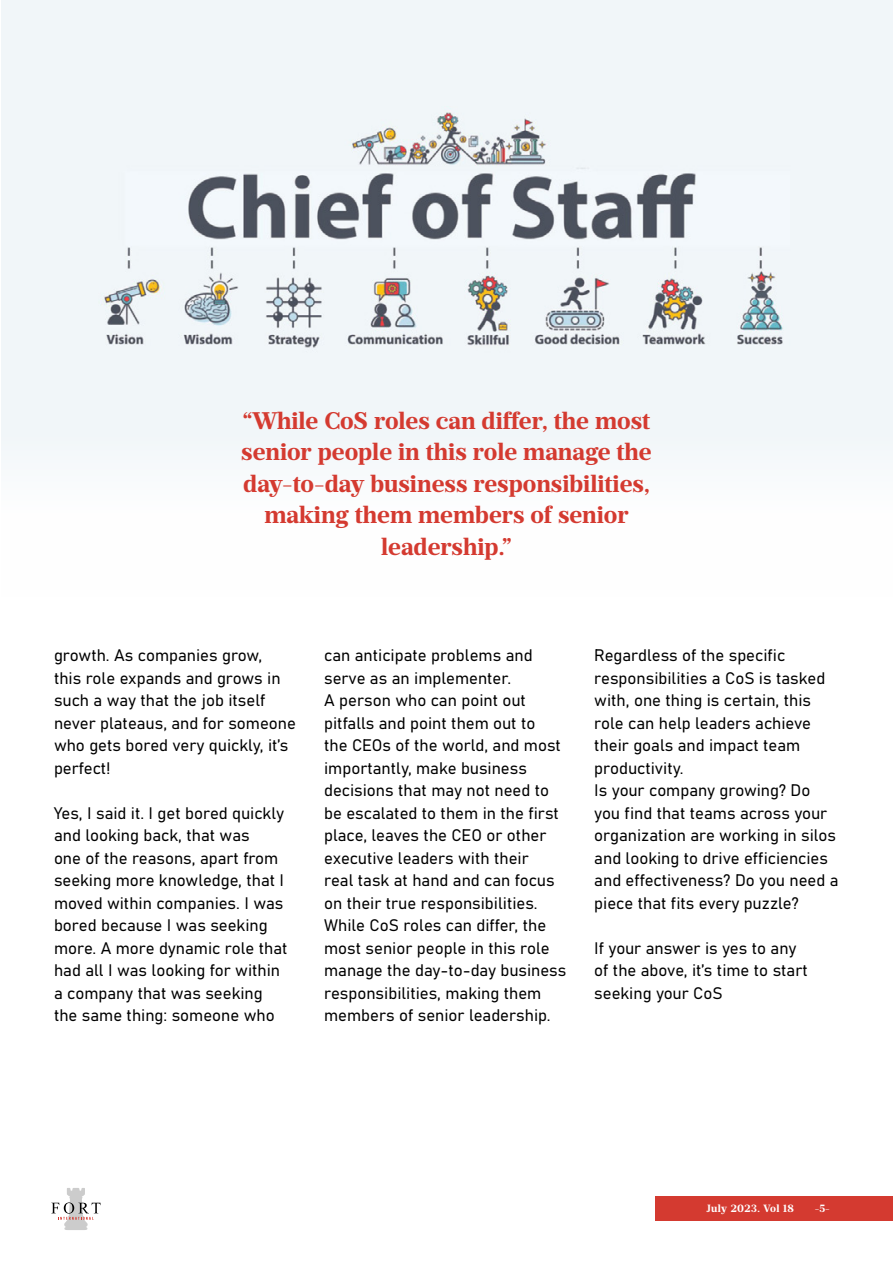
<style>
.page{position:relative;width:893px;height:1263px;background:#fff}
.page>*{position:absolute;margin:0;border:0;box-sizing:border-box;transform-origin:0 0}
.t1{font:700 24px/31.5px "Prumo Text W00";color:#d43a30;text-align:center}
.t2{font:16.5px/22.5px "Bahnschrift";color:#000}
.t3{font:700 10.5px "Prumo Text";letter-spacing:.04em;color:#fff}
</style>
<div class="page">
<div style="left:655px;top:1196px;width:238px;height:25px;background:#d43a30"></div>
<svg style="left:51px;top:1188px;width:50px;height:42px"></svg>
<div style="left:1px;top:1px;width:891px;height:596px;background:linear-gradient(to right,#f5f9fb,#f5f9fb)"></div>
<img style="left:33px;top:107px;width:830px;height:251px">
<h1 class="t1" style="left:241px;top:405px;width:412px">“While CoS roles can differ, the most senior people in this role manage the day-to-day business responsibilities, making them members of senior leadership.”</h1>
<p class="t2" style="left:54px;top:643px;width:243px">growth. As companies grow,<br>this role expands and grows in such a way that the job itself never plateaus, and for someone who gets bored very quickly, it’s perfect!</p>
<p class="t2" style="left:54px;top:800px;width:235px">Yes, I said it. I get bored quickly and looking back, that was<br>one of the reasons, apart from seeking more knowledge, that I moved within companies. I was bored because I was seeking more. A more dynamic role that had all I was looking for within a company that was seeking the same thing: someone who</p>
<p class="t2" style="left:324px;top:643px;width:244px">can anticipate problems and serve as an implementer.<br>A person who can point out pitfalls and point them out to<br>the CEOs of the world, and most importantly, make business decisions that may not need to be escalated to them in the first place, leaves the CEO or other executive leaders with their<br>real task at hand and can focus on their true responsibilities.<br>While CoS roles can differ, the most senior people in this role manage the day-to-day business responsibilities, making them members of senior leadership.</p>
<p class="t2" style="left:594px;top:643px;width:246px">Regardless of the specific responsibilities a CoS is tasked with, one thing is certain, this role can help leaders achieve their goals and impact team productivity.<br>Is your company growing? Do you find that teams across your organization are working in silos and looking to drive efficiencies and effectiveness? Do you need a piece that fits every puzzle?</p>
<p class="t2" style="left:594px;top:936px;width:215px">If your answer is yes to any of the above, it’s time to start seeking your CoS</p>
<p class="t3" style="left:707px;top:1202px;width:89px">July 2023. Vol 18</p>
<p class="t3" style="left:815px;top:1202px;width:17px">-5-</p>
</div>
